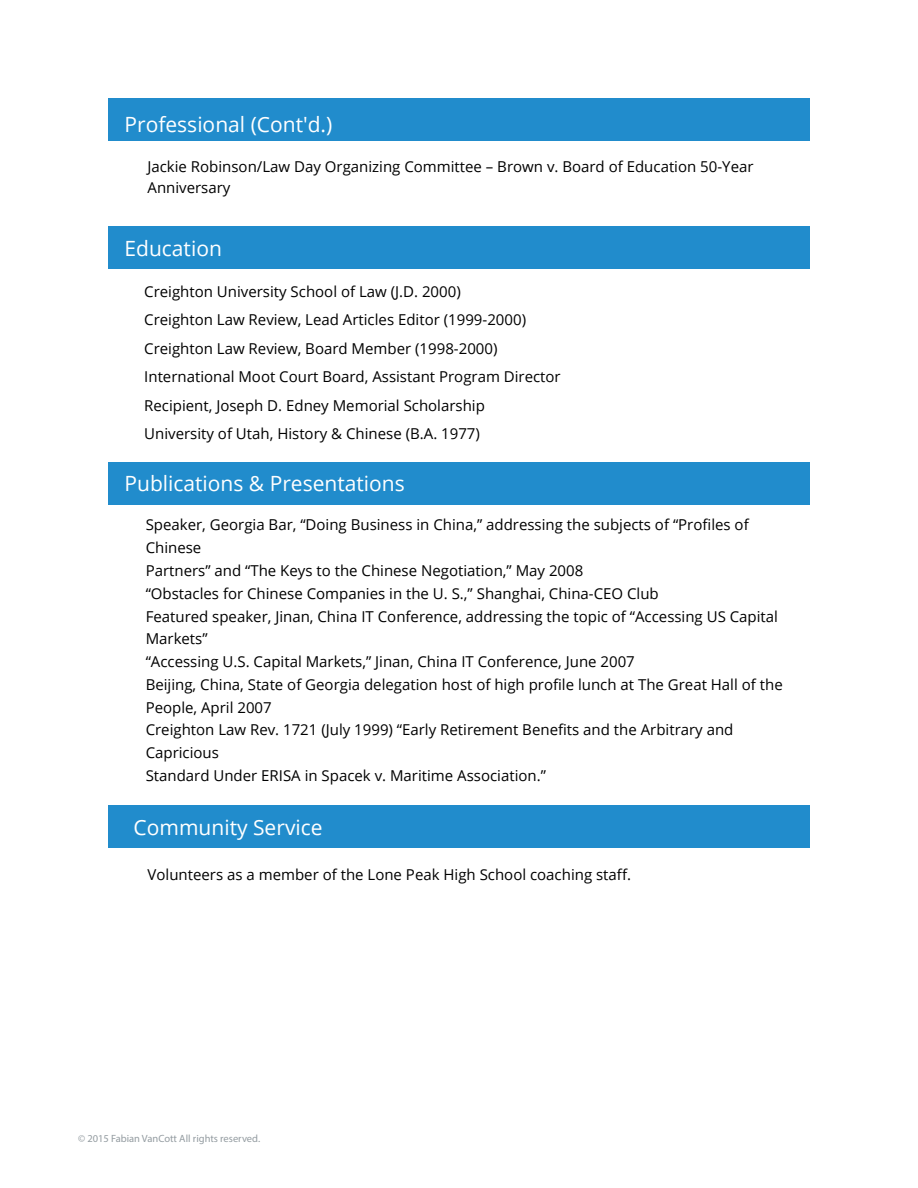
<style>
.page{position:relative;width:918px;height:1188px;background:#fff}
.page>*{position:absolute;margin:0;border:0;box-sizing:border-box;transform-origin:0 0}
.t1{font:21px "Open Sans";color:#fff}
.t2{font:15px/22.8px "Open Sans";color:#000}
.t3{font:10.5px "Myriad Pro";color:#949ca1}
</style>
<div class="page">
<div style="left:108px;top:98px;width:702px;height:43px;background:#218ccc"></div>
<div style="left:108px;top:462px;width:702px;height:43px;background:#218ccc"></div>
<div style="left:108px;top:226px;width:702px;height:43px;background:#218ccc"></div>
<div style="left:108px;top:805px;width:702px;height:43px;background:#218ccc"></div>
<h1 class="t1" style="left:125px;top:110px;width:209px">Professional (Cont'd.)</h1>
<p class="t2" style="left:148px;top:155px;width:608px;line-height:21px">Jackie Robinson/Law Day Organizing Committee – Brown v. Board of Education 50-Year<br>Anniversary</p>
<h1 class="t1" style="left:125px;top:234px;width:99px">Education</h1>
<p class="t2" style="left:144px;top:277px;width:418px;line-height:28.5px">Creighton University School of Law (J.D. 2000)<br>Creighton Law Review, Lead Articles Editor (1999-2000)<br>Creighton Law Review, Board Member (1998-2000)<br>International Moot Court Board, Assistant Program Director Recipient, Joseph D. Edney Memorial Scholarship<br>University of Utah, History &amp; Chinese (B.A. 1977)</p>
<h1 class="t1" style="left:125px;top:469px;width:282px">Publications &amp; Presentations</h1>
<p class="t2" style="left:146px;top:513px;width:639px">Speaker, Georgia Bar, “Doing Business in China,” addressing the subjects of “Profiles of Chinese<br>Partners” and “The Keys to the Chinese Negotiation,” May 2008<br>“Obstacles for Chinese Companies in the U. S.,” Shanghai, China-CEO Club<br>Featured speaker, Jinan, China IT Conference, addressing the topic of “Accessing US Capital Markets”<br>“Accessing U.S. Capital Markets,” Jinan, China IT Conference, June 2007<br>Beijing, China, State of Georgia delegation host of high profile lunch at The Great Hall of the People, April 2007<br>Creighton Law Rev. 1721 (July 1999) “Early Retirement Benefits and the Arbitrary and Capricious<br>Standard Under ERISA in Spacek v. Maritime Association.”</p>
<h1 class="t1" style="left:134px;top:813px;width:191px">Community Service</h1>
<p class="t2" style="left:148px;top:863px;width:485px">Volunteers as a member of the Lone Peak High School coaching staff.</p>
<p class="t3" style="left:78px;top:1132px;width:184px">© 2015 Fabian VanCott All rights reserved.</p>
</div>
